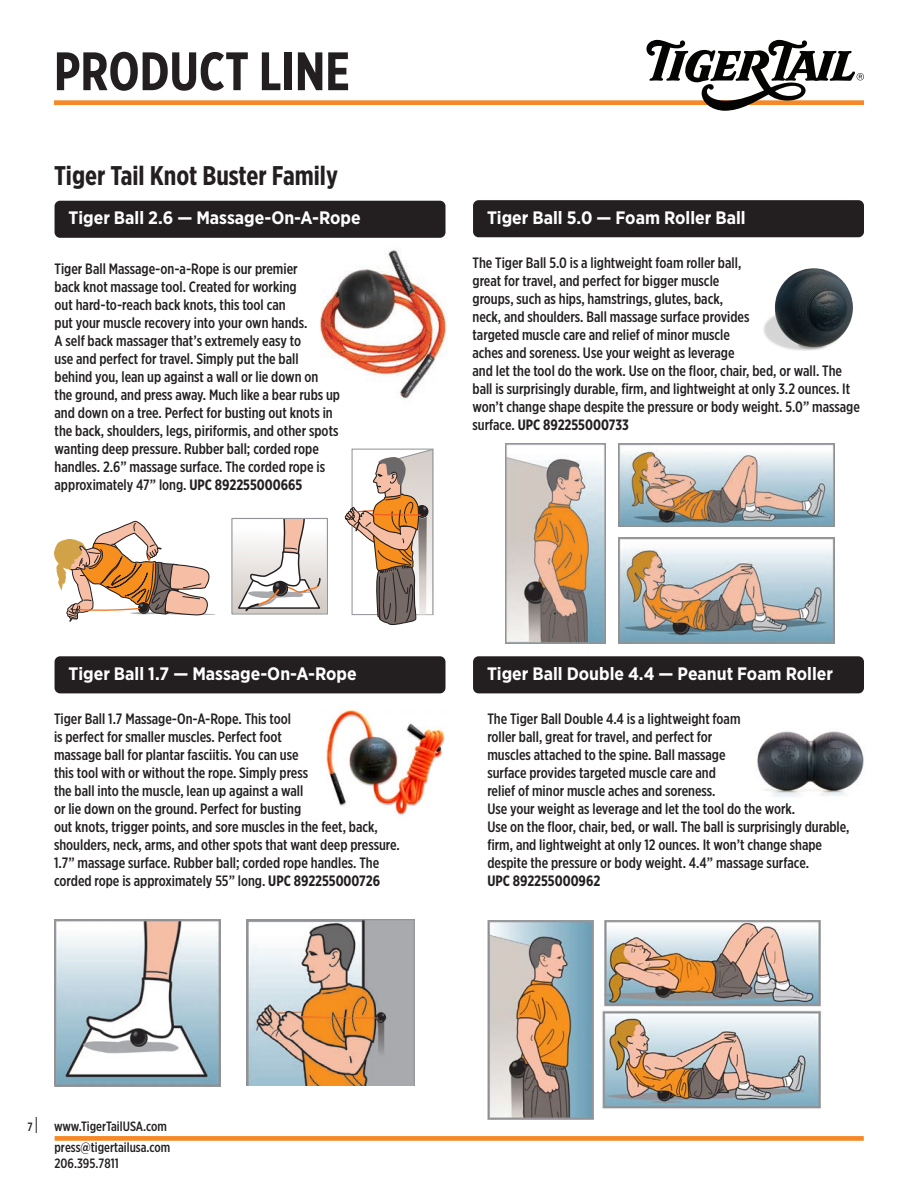
<style>
.page{position:relative;width:918px;height:1188px;background:#fff}
.page>*{position:absolute;margin:0;border:0;box-sizing:border-box;transform-origin:0 0}
.t1{font:700 54px "Gotham X Narrow";color:#231f20}
.t2{font:700 27px "Gotham X Narrow";color:#231f20}
.t3{font:700 18px "Gotham Narrow";color:#fff}
.t4{font:500 15px/18px "Gotham X Narrow";color:#231f20}
.t5{font:500 13.5px/21.6px "Gotham X Narrow";color:#231f20;text-align:right}
.s1{font-weight:700}
.s2{font-size:12px}
.s3{font-size:18px}
</style>
<div class="page">
<div style="left:54px;top:100px;width:687px;height:5px;background:#f68927"></div>
<svg style="left:646px;top:40px;width:218px;height:71px"></svg>
<div style="left:55px;top:1136px;width:809px;height:5px;background:#f68927"></div>
<img style="left:757px;top:731px;width:107px;height:66px">
<img style="left:320px;top:249px;width:127px;height:150px">
<div style="left:231px;top:518px;width:97px;height:97px;border:1px solid #939598"></div>
<svg style="left:232px;top:519px;width:95px;height:94px"></svg>
<svg style="left:345px;top:448px;width:89px;height:178px"></svg>
<svg style="left:54px;top:520px;width:162px;height:102px"></svg>
<div style="left:55px;top:201px;width:391px;height:37px;background:#231f20;border-radius:6px"></div>
<img style="left:487px;top:920px;width:107px;height:200px">
<img style="left:603px;top:920px;width:218px;height:87px">
<img style="left:602px;top:1010px;width:219px;height:99px">
<div style="left:473px;top:656px;width:391px;height:37px;background:#231f20;border-radius:6px"></div>
<img style="left:326px;top:706px;width:120px;height:111px">
<img style="left:247px;top:920px;width:168px;height:165px">
<img style="left:54px;top:920px;width:166px;height:166px">
<div style="left:55px;top:656px;width:391px;height:37px;background:#231f20;border-radius:6px"></div>
<img style="left:763px;top:268px;width:90px;height:83px">
<img style="left:506px;top:444px;width:99px;height:199px">
<img style="left:618px;top:538px;width:216px;height:106px">
<img style="left:618px;top:444px;width:216px;height:82px">
<div style="left:473px;top:200px;width:391px;height:37px;background:#231f20;border-radius:6px"></div>
<p class="t1" style="left:54px;top:38px;width:297px">PRODUCT LINE</p>
<p class="t2" style="left:54px;top:159px;width:286px">Tiger Tail Knot Buster Family</p>
<p class="t3" style="left:69px;top:206px;width:294px">Tiger Ball 2.6 — Massage-On-A-Rope</p>
<p class="t4" style="left:55px;top:259px;width:287px">Tiger Ball Massage-on-a-Rope is our premier<br>back knot massage tool. Created for working<br>out hard-to-reach back knots, this tool can<br>put your muscle recovery into your own hands.<br>A self back massager that’s extremely easy to<br>use and perfect for travel. Simply put the ball<br>behind you, lean up against a wall or lie down on<br>the ground, and press away. Much like a bear rubs up and down on a tree. Perfect for busting out knots in the back, shoulders, legs, piriformis, and other spots wanting deep pressure. Rubber ball; corded rope handles. 2.6” massage surface. The corded rope is approximately 47” long. <span class="s1">UPC 892255000665</span></p>
<p class="t3" style="left:69px;top:662px;width:290px">Tiger Ball 1.7 — Massage-On-A-Rope</p>
<p class="t4" style="left:54px;top:709px;width:347px">Tiger Ball 1.7 Massage-On-A-Rope. This tool<br>is perfect for smaller muscles. Perfect foot<br>massage ball for plantar fasciitis. You can use<br>this tool with or without the rope. Simply press<br>the ball into the muscle, lean up against a wall<br>or lie down on the ground. Perfect for busting<br>out knots, trigger points, and sore muscles in the feet, back, shoulders, neck, arms, and other spots that want deep pressure.<br>1.7” massage surface. Rubber ball; corded rope handles. The corded rope is approximately 55” long. <span class="s1">UPC 892255000726</span></p>
<p class="t3" style="left:487px;top:206px;width:260px">Tiger Ball 5.0 — Foam Roller Ball</p>
<p class="t4" style="left:472px;top:253px;width:389px">The Tiger Ball 5.0 is a lightweight foam roller ball,<br>great for travel, and perfect for bigger muscle<br>groups, such as hips, hamstrings, glutes, back,<br>neck, and shoulders. Ball massage surface provides<br>targeted muscle care and relief of minor muscle<br>aches and soreness. Use your weight as leverage<br>and let the tool do the work. Use on the floor, chair, bed, or wall. The ball is surprisingly durable, firm, and lightweight at only 3.2 ounces. It won’t change shape despite the pressure or body weight. 5.0” massage surface. <span class="s1">UPC 892255000733</span></p>
<p class="t3" style="left:487px;top:662px;width:347px">Tiger Ball Double 4.4 — Peanut Foam Roller</p>
<p class="t4" style="left:487px;top:709px;width:364px">The Tiger Ball Double 4.4 is a lightweight foam<br>roller ball, great for travel, and perfect for<br>muscles attached to the spine. Ball massage<br>surface provides targeted muscle care and<br>relief of minor muscle aches and soreness.<br>Use your weight as leverage and let the tool do the work.<br>Use on the floor, chair, bed, or wall. The ball is surprisingly durable, firm, and lightweight at only 12 ounces. It won’t change shape despite the pressure or body weight. 4.4” massage surface.<br><span class="s1">UPC 892255000962</span></p>
<p class="t5" style="left:27px;top:1115px;width:145px"><span class="s2">7</span> <span class="s3">|</span> www.TigerTailUSA.com press@tigertailusa.com</p>
<p class="t5" style="left:54px;top:1152px;width:66px">206.395.7811</p>
</div>
